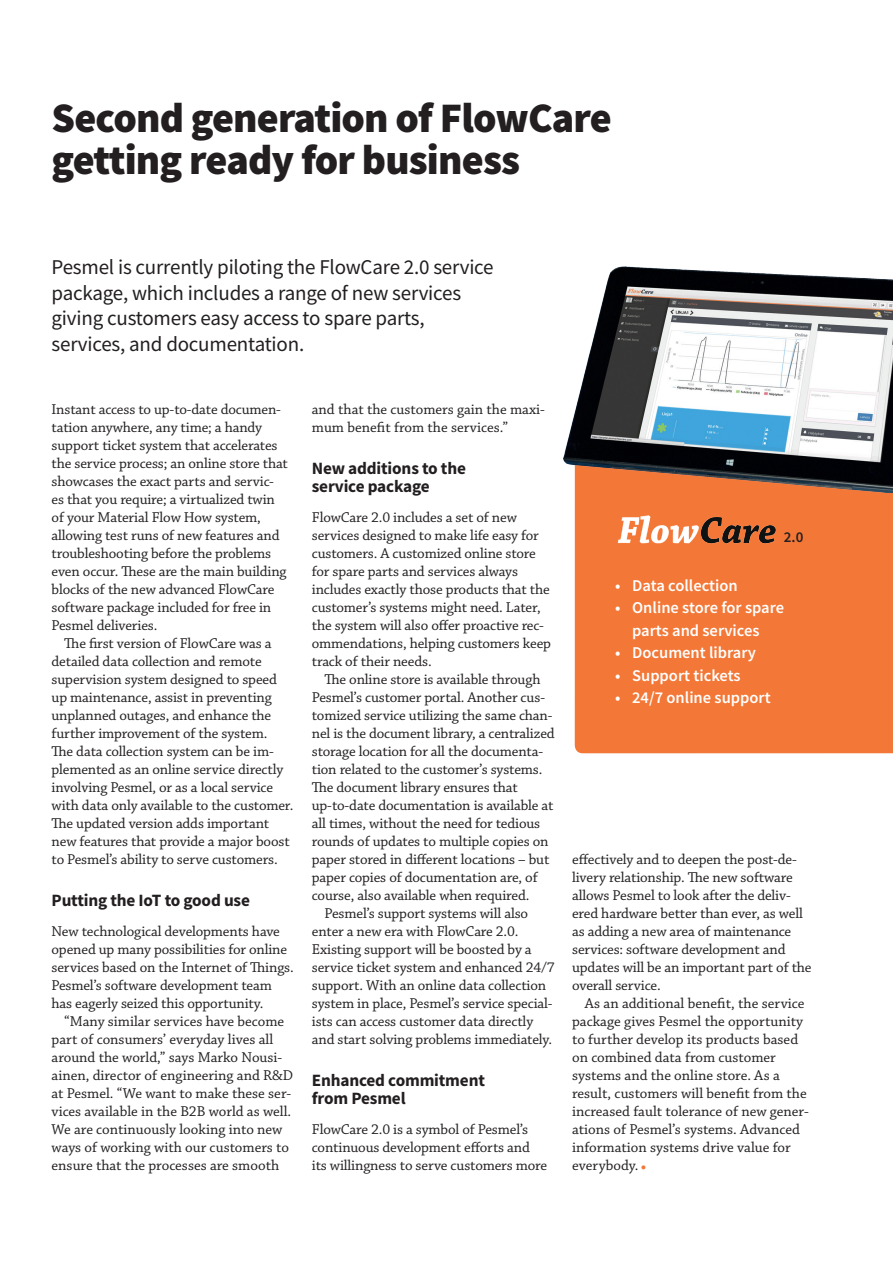
<style>
.page{position:relative;width:893px;height:1263px;background:#fff}
.page>*{position:absolute;margin:0;border:0;box-sizing:border-box;transform-origin:0 0}
.t1{font:45px "Chaparral Pro";color:#f37736}
.t2{font:900 42px/42px "Source Sans Pro";letter-spacing:-.02em;color:#231f20}
.t3{font:21px/25.5px "Source Sans Pro";letter-spacing:-.01em;color:#231f20}
.t4{font:700 17.25px/18px "Source Sans Pro";letter-spacing:-.01em;color:#231f20}
.t5{font:600 16.5px/22.5px "Source Sans Pro";color:#fff;text-align:center}
.t6{font:15px/18px "Chaparral Pro";letter-spacing:-.01em;color:#231f20}
.t7{font:600 15px "Source Sans Pro";color:#231f20}
</style>
<div class="page">
<div style="left:574px;top:493px;width:319px;height:260px;background:#f37736"></div>
<img style="left:564px;top:267px;width:329px;height:226px">
<img style="left:615px;top:504px;width:163px;height:47px">
<h2 class="t2" style="left:52px;top:97px;width:562px">Second generation of FlowCare getting ready for business</h2>
<h3 class="t3" style="left:52px;top:254px;width:444px">Pesmel is currently piloting the FlowCare 2.0 service package, which includes a range of new services giving customers easy access to spare parts, services, and documentation.</h3>
<p class="t6" style="left:52px;top:401px;width:238px">Instant access to up-to-date documen&shy;tation anywhere, any time; a handy support ticket system that accelerates the service process; an online store that showcases the exact parts and servic&shy;es that you require; a virtualized twin of your Material Flow How system, allowing test runs of new features and troubleshooting before the problems even occur. These are the main building blocks of the new advanced FlowCare software package included for free in Pesmel deliveries.</p>
<p class="t6" style="left:52px;top:635px;width:244px;text-indent:13px">The first version of FlowCare was a detailed data collection and remote supervision system designed to speed up maintenance, assist in preventing unplanned outages, and enhance the further improvement of the system.<br>The data collection system can be im&shy;plemented as an online service directly involving Pesmel, or as a local service with data only available to the customer.<br>The updated version adds important new features that provide a major boost to Pesmel’s ability to serve customers.</p>
<p class="t4" style="left:52px;top:891px;width:200px">Putting the IoT to good use</p>
<p class="t6" style="left:52px;top:923px;width:244px">New technological developments have opened up many possibilities for online services based on the Internet of Things.<br>Pesmel’s software development team has eagerly seized this opportunity.</p>
<p class="t6" style="left:52px;top:1013px;width:243px;text-indent:13px">“Many similar services have become part of consumers’ everyday lives all around the world,” says Marko Nousi&shy;ainen, director of engineering and R&amp;D at Pesmel. “We want to make these ser&shy;vices available in the B2B world as well.<br>We are continuously looking into new ways of working with our customers to ensure that the processes are smooth</p>
<p class="t6" style="left:312px;top:401px;width:235px">and that the customers gain the maxi&shy;mum benefit from the services.”</p>
<p class="t4" style="left:312px;top:459px;width:156px">New additions to the service package</p>
<p class="t6" style="left:312px;top:509px;width:241px">FlowCare 2.0 includes a set of new services designed to make life easy for customers. A customized online store for spare parts and services always includes exactly those products that the customer’s systems might need. Later, the system will also offer proactive rec&shy;ommendations, helping customers keep track of their needs.</p>
<p class="t6" style="left:325px;top:671px;width:217px">The online store is available through</p>
<p class="t6" style="left:312px;top:689px;width:235px">Pesmel’s customer portal. Another cus-</p>
<p class="t6" style="left:312px;top:707px;width:242px">tomized service utilizing the same chan-</p>
<p class="t6" style="left:312px;top:725px;width:244px">nel is the document library, a centralized</p>
<p class="t6" style="left:312px;top:743px;width:233px">storage location for all the documenta-</p>
<p class="t6" style="left:312px;top:761px;width:232px">tion related to the customer’s systems.</p>
<p class="t6" style="left:312px;top:779px;width:208px">The document library ensures that</p>
<p class="t6" style="left:312px;top:797px;width:243px">up-to-date documentation is available at</p>
<p class="t6" style="left:312px;top:815px;width:230px">all times, without the need for tedious</p>
<p class="t6" style="left:312px;top:833px;width:238px">rounds of updates to multiple copies on</p>
<p class="t6" style="left:312px;top:851px;width:239px">paper stored in different locations – but</p>
<p class="t6" style="left:312px;top:869px;width:227px">paper copies of documentation are, of</p>
<p class="t6" style="left:312px;top:887px;width:219px">course, also available when required.</p>
<p class="t6" style="left:325px;top:905px;width:205px">Pesmel’s support systems will also</p>
<p class="t6" style="left:312px;top:923px;width:208px">enter a new era with FlowCare 2.0.</p>
<p class="t6" style="left:312px;top:941px;width:221px">Existing support will be boosted by a</p>
<p class="t6" style="left:312px;top:959px;width:244px">service ticket system and enhanced 24/7</p>
<p class="t6" style="left:312px;top:977px;width:236px">support. With an online data collection</p>
<p class="t6" style="left:312px;top:995px;width:242px">system in place, Pesmel’s service special-</p>
<p class="t6" style="left:312px;top:1013px;width:223px">ists can access customer data directly</p>
<p class="t6" style="left:312px;top:1031px;width:242px">and start solving problems immediately.</p>
<p class="t4" style="left:312px;top:1071px;width:175px">Enhanced commitment from Pesmel</p>
<p class="t6" style="left:312px;top:1121px;width:237px">FlowCare 2.0 is a symbol of Pesmel’s continuous development efforts and its willingness to serve customers more</p>
<p class="t7" style="left:784px;top:527px;width:21px">2.0</p>
<p class="t5" style="left:615px;top:574px;width:124px">• Data collection</p>
<p class="t5" style="left:615px;top:596px;width:170px">• Online store for spare parts and services</p>
<p class="t5" style="left:615px;top:641px;width:142px">• Document library</p>
<p class="t5" style="left:615px;top:664px;width:127px">• Support tickets</p>
<p class="t5" style="left:615px;top:686px;width:157px">• 24/7 online support</p>
<p class="t6" style="left:572px;top:851px;width:241px">effectively and to deepen the post-de&shy;livery relationship. The new software allows Pesmel to look after the deliv&shy;ered hardware better than ever, as well as adding a new area of maintenance services: software development and updates will be an important part of the overall service.</p>
<p class="t6" style="left:572px;top:995px;width:238px;text-indent:13px">As an additional benefit, the service package gives Pesmel the opportunity to further develop its products based on combined data from customer systems and the online store. As a result, customers will benefit from the increased fault tolerance of new gener&shy;ations of Pesmel’s systems. Advanced information systems drive value for everybody.</p>
<h1 class="t1" style="left:639px;top:1129px;width:12px">.</h1>
</div>
